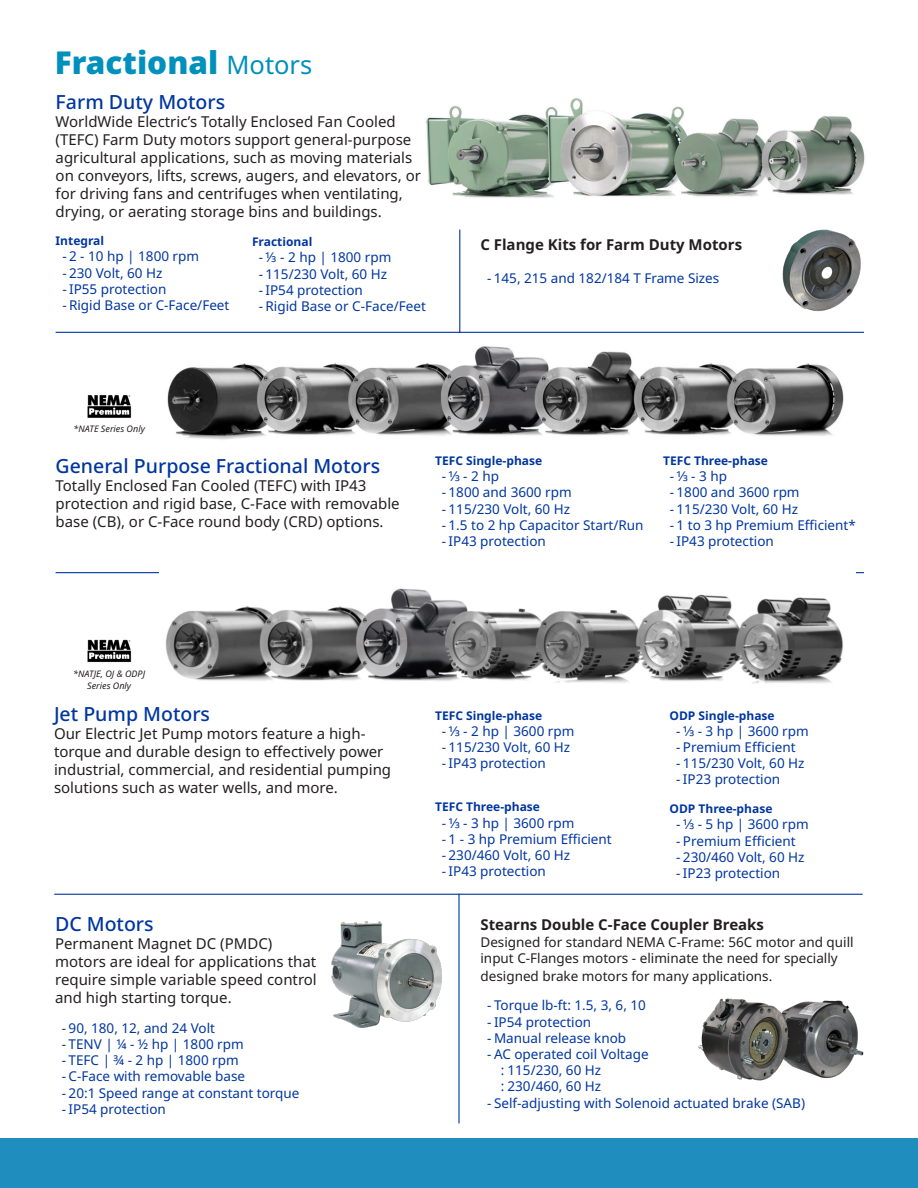
<style>
.page{position:relative;width:918px;height:1188px;background:#fff}
.page>*{position:absolute;margin:0;border:0;box-sizing:border-box;transform-origin:0 0}
.Product_Title{font:900 31.5px "Noto Sans";color:#0090be}
.Product_Title-2{font:500 19.5px "Noto Sans";color:#0036a0}
.Description_Header{font:500 19.5px "Noto Sans";color:#0036a0}
.Product_Description{font:15px/18px "Noto Sans";color:#231f20}
.Product_Description-2{font:700 15px "Noto Sans";color:#231f20}
.t1{font:13.5px "Noto Sans";color:#0036a0}
.Product_Description-3{font:13.5px/16.2px "Noto Sans";color:#231f20}
.Product_Bullets_Title{font:700 12px "Noto Sans";color:#0036a0}
.Caption_-_No_Decoration{font:italic 9px/12px "Noto Sans";color:#231f20;text-align:center}
.s1{font-weight:400;font-size:25.5px}
</style>
<div class="page">
<img style="left:167px;top:346px;width:677px;height:94px">
<img style="left:792px;top:1000px;width:72px;height:79px">
<img style="left:698px;top:998px;width:94px;height:83px">
<img style="left:332px;top:922px;width:109px;height:106px">
<hr style="left:56px;top:332px;width:808px;height:1px;background:#0036a0">
<img style="left:87px;top:395px;width:45px;height:23px">
<img style="left:782px;top:229px;width:79px;height:83px">
<img style="left:426px;top:98px;width:439px;height:100px">
<hr style="left:459px;top:230px;width:1px;height:103px;background:#0036a0">
<img style="left:87px;top:639px;width:45px;height:23px">
<hr style="left:458px;top:894px;width:2px;height:230px;background:#0036a0">
<hr style="left:56px;top:572px;width:808px;height:1px;background:#0036a0">
<hr style="left:54px;top:894px;width:809px;height:1px;background:#0036a0">
<img style="left:159px;top:572px;width:697px;height:112px">
<div style="left:0;top:1139px;width:918px;height:49px;background:#1f8ebe"></div>
<p class="Product_Title" style="left:55px;top:38px;width:259px">Fractional <span class="s1">Motors</span></p>
<p class="Description_Header" style="left:56px;top:88px;width:171px">Farm Duty Motors</p>
<p class="Product_Description" style="left:56px;top:113px;width:367px">WorldWide Electric’s Totally Enclosed Fan Cooled (TEFC) Farm Duty motors support general-purpose agricultural applications, such as moving materials on conveyors, lifts, screws, augers, and elevators, or for driving fans and centrifuges when ventilating, drying, or aerating storage bins and buildings.</p>
<p class="Product_Bullets_Title" style="left:56px;top:232px;width:50px">Integral</p>
<p class="t1" style="left:62px;top:247px;width:138px">- 2 - 10 hp | 1800 rpm</p>
<p class="t1" style="left:62px;top:263px;width:102px">- 230 Volt, 60 Hz</p>
<p class="t1" style="left:62px;top:279px;width:106px">- IP55 protection</p>
<p class="t1" style="left:62px;top:296px;width:169px">- Rigid Base or C-Face/Feet</p>
<p class="Product_Bullets_Title" style="left:252px;top:233px;width:62px">Fractional</p>
<p class="t1" style="left:259px;top:248px;width:134px">- ⅓ - 2 hp | 1800 rpm</p>
<p class="t1" style="left:259px;top:264px;width:130px">- 115/230 Volt, 60 Hz</p>
<p class="t1" style="left:259px;top:280px;width:106px">- IP54 protection</p>
<p class="t1" style="left:259px;top:297px;width:169px">- Rigid Base or C-Face/Feet</p>
<p class="Product_Description-2" style="left:480px;top:234px;width:263px">C Flange Kits for Farm Duty Motors</p>
<p class="t1" style="left:487px;top:268px;width:234px">- 145, 215 and 182/184 T Frame Sizes</p>
<p class="Caption_-_No_Decoration" style="left:74px;top:423px;width:73px">*NATE Series Only</p>
<p class="Product_Title-2" style="left:56px;top:452px;width:326px">General Purpose Fractional Motors</p>
<p class="Product_Description" style="left:56px;top:477px;width:346px">Totally Enclosed Fan Cooled (TEFC) with IP43 protection and rigid base, C-Face with removable base (CB), or C-Face round body (CRD) options.</p>
<p class="Product_Bullets_Title" style="left:435px;top:452px;width:109px">TEFC Single-phase</p>
<p class="t1" style="left:442px;top:467px;width:59px">- 1/3 - 2 hp</p>
<p class="t1" style="left:442px;top:483px;width:131px">- 1800 and 3600 rpm</p>
<p class="t1" style="left:442px;top:499px;width:130px">- 115/230 Volt, 60 Hz</p>
<p class="t1" style="left:442px;top:515px;width:203px">- 1.5 to 2 hp Capacitor Start/Run</p>
<p class="t1" style="left:442px;top:532px;width:106px">- IP43 protection</p>
<p class="Product_Bullets_Title" style="left:663px;top:452px;width:106px">TEFC Three-phase</p>
<p class="t1" style="left:670px;top:467px;width:59px">- 1/3 - 3 hp</p>
<p class="t1" style="left:670px;top:483px;width:131px">- 1800 and 3600 rpm</p>
<p class="t1" style="left:670px;top:499px;width:130px">- 115/230 Volt, 60 Hz</p>
<p class="t1" style="left:670px;top:515px;width:188px">- 1 to 3 hp Premium Efficient*</p>
<p class="t1" style="left:670px;top:532px;width:106px">- IP43 protection</p>
<p class="Caption_-_No_Decoration" style="left:73px;top:668px;width:73px">*NATJE, OJ &amp; ODPJ<br>Series Only</p>
<p class="Product_Title-2" style="left:54px;top:700px;width:158px">Jet Pump Motors</p>
<p class="Product_Description" style="left:54px;top:725px;width:339px">Our Electric Jet Pump motors feature a high&shy;torque and durable design to effectively power industrial, commercial, and residential pumping solutions such as water wells, and more.</p>
<p class="Product_Title-2" style="left:55px;top:910px;width:100px">DC Motors</p>
<p class="Product_Description" style="left:55px;top:935px;width:263px">Permanent Magnet DC (PMDC) motors are ideal for applications that require simple variable speed control and high starting torque.</p>
<p class="t1" style="left:62px;top:1018px;width:155px">- 90, 180, 12, and 24 Volt</p>
<p class="t1" style="left:62px;top:1035px;width:183px">- TENV | ¼ - ½ hp | 1800 rpm</p>
<p class="t1" style="left:62px;top:1051px;width:178px">- TEFC | ¾ - 2 hp | 1800 rpm</p>
<p class="t1" style="left:62px;top:1067px;width:185px">- C-Face with removable base</p>
<p class="t1" style="left:62px;top:1083px;width:239px">- 20:1 Speed range at constant torque</p>
<p class="t1" style="left:62px;top:1099px;width:106px">- IP54 protection</p>
<p class="Product_Bullets_Title" style="left:435px;top:707px;width:109px">TEFC Single-phase</p>
<p class="t1" style="left:442px;top:721px;width:134px">- 1/3 - 2 hp | 3600 rpm</p>
<p class="t1" style="left:442px;top:738px;width:130px">- 115/230 Volt, 60 Hz</p>
<p class="t1" style="left:442px;top:754px;width:106px">- IP43 protection</p>
<p class="Product_Bullets_Title" style="left:435px;top:799px;width:106px">TEFC Three-phase</p>
<p class="t1" style="left:442px;top:813px;width:134px">- 1/3 - 3 hp | 3600 rpm</p>
<p class="t1" style="left:442px;top:829px;width:171px">- 1 - 3 hp Premium Efficient</p>
<p class="t1" style="left:442px;top:846px;width:130px">- 230/460 Volt, 60 Hz</p>
<p class="t1" style="left:442px;top:862px;width:106px">- IP43 protection</p>
<p class="Product_Bullets_Title" style="left:669px;top:707px;width:107px">ODP Single-phase</p>
<p class="t1" style="left:676px;top:721px;width:134px">- 1/3 - 3 hp | 3600 rpm</p>
<p class="t1" style="left:676px;top:738px;width:121px">- Premium Efficient</p>
<p class="t1" style="left:676px;top:754px;width:130px">- 115/230 Volt, 60 Hz</p>
<p class="t1" style="left:676px;top:770px;width:106px">- IP23 protection</p>
<p class="Product_Bullets_Title" style="left:669px;top:800px;width:104px">ODP Three-phase</p>
<p class="t1" style="left:676px;top:815px;width:134px">- 1/3 - 5 hp | 3600 rpm</p>
<p class="t1" style="left:676px;top:831px;width:121px">- Premium Efficient</p>
<p class="t1" style="left:676px;top:847px;width:130px">- 230/460 Volt, 60 Hz</p>
<p class="t1" style="left:676px;top:864px;width:106px">- IP23 protection</p>
<p class="Product_Description-2" style="left:481px;top:914px;width:285px">Stearns Double C-Face Coupler Breaks</p>
<p class="Product_Description-3" style="left:481px;top:934px;width:375px">Designed for standard NEMA C-Frame: 56C motor and quill input C-Flanges motors - eliminate the need for specially</p>
<p class="Product_Description-3" style="left:481px;top:968px;width:293px">designed brake motors for many applications.</p>
<p class="t1" style="left:487px;top:996px;width:160px">- Torque lb-ft: 1.5, 3, 6, 10</p>
<p class="t1" style="left:487px;top:1012px;width:106px">- IP54 protection</p>
<p class="t1" style="left:487px;top:1028px;width:141px">- Manual release knob</p>
<p class="t1" style="left:487px;top:1045px;width:163px">- AC operated coil Voltage</p>
<p class="t1" style="left:501px;top:1061px;width:102px">: 115/230, 60 Hz</p>
<p class="t1" style="left:501px;top:1077px;width:102px">: 230/460, 60 Hz</p>
<p class="t1" style="left:487px;top:1093px;width:319px">- Self-adjusting with Solenoid actuated brake (SAB)</p>
</div>
